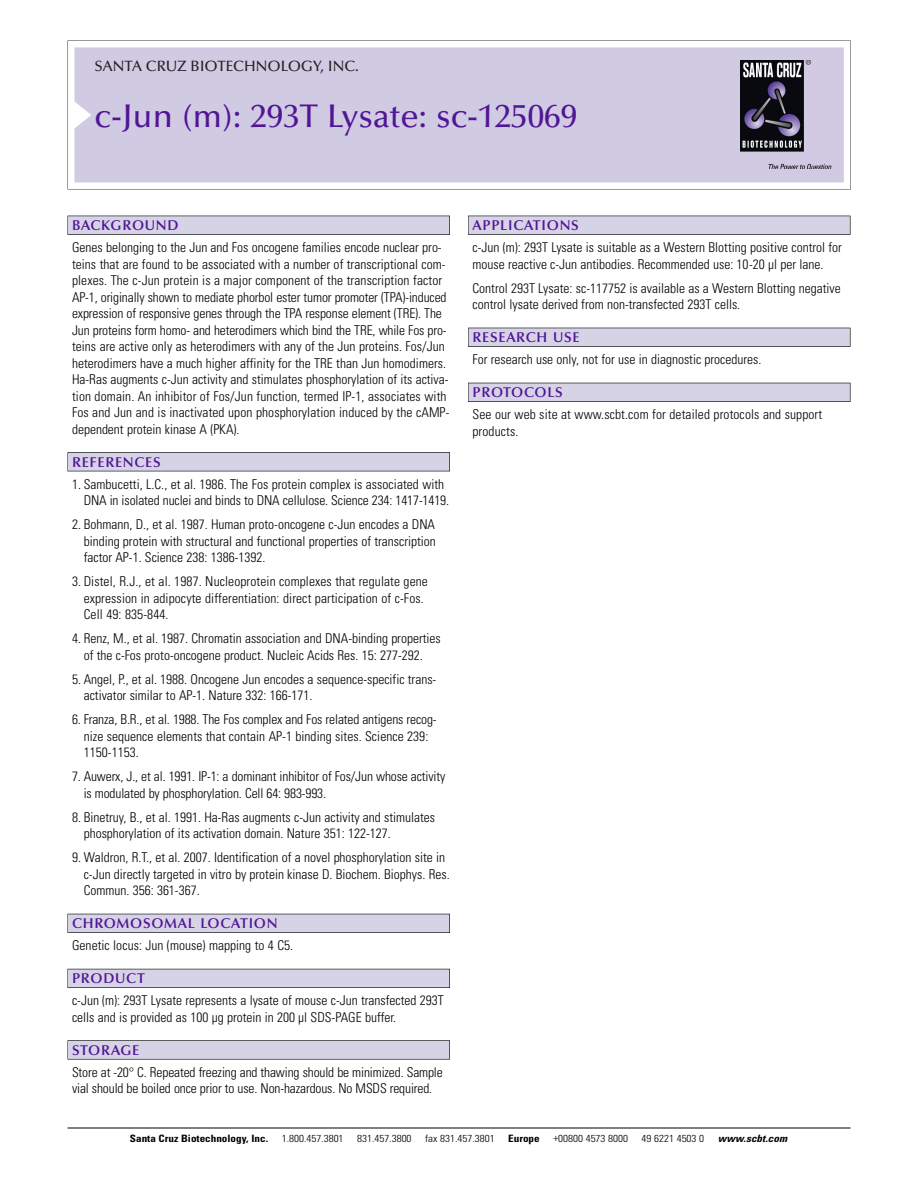
<style>
.page{position:relative;width:918px;height:1188px;background:#fff}
.page>*{position:absolute;margin:0;border:0;box-sizing:border-box;transform-origin:0 0}
.t1{font:500 33px "Optima";color:#511695}
.t2{font:500 15px "Optima";color:#231f20}
.t3{font:600 14.25px "Optima";letter-spacing:.05em;color:#511695}
.t4{font:300 condensed 13.5px/16.5px "Univers";color:#000}
.t5{font:300 condensed 10.2px "Univers";color:#000;scale:1.1 1}
.t6{font:700 condensed 10.2px "Univers";color:#000;scale:1.1 1}
.t7{font:italic 700 condensed 10.2px "Univers";letter-spacing:.005em;color:#000;scale:1.1 1}
</style>
<div class="page">
<svg style="left:68px;top:40px;width:783px;height:149px"></svg>
<div style="left:74px;top:47px;width:770px;height:135px;background:#d1cae3"></div>
<img style="left:741px;top:60px;width:90px;height:108px">
<div style="left:68px;top:216px;width:382px;height:19px;background:#525155"></div>
<div style="left:68px;top:216px;width:381px;height:18px;background:#d7d3e7"></div>
<div style="left:68px;top:452px;width:382px;height:19px;background:#525155"></div>
<div style="left:68px;top:453px;width:381px;height:18px;background:#d7d3e7"></div>
<div style="left:68px;top:914px;width:382px;height:19px;background:#525158"></div>
<div style="left:68px;top:914px;width:381px;height:18px;background:#d7d3e7"></div>
<div style="left:68px;top:969px;width:382px;height:19px;background:#54535a"></div>
<div style="left:68px;top:969px;width:381px;height:18px;background:#d7d3e7"></div>
<svg style="left:68px;top:1040px;width:382px;height:20px"></svg>
<div style="left:68px;top:1041px;width:381px;height:18px;background:#d7d3e7"></div>
<div style="left:468px;top:216px;width:382px;height:19px;background:#525155"></div>
<div style="left:468px;top:216px;width:382px;height:18px;background:#d7d3e7"></div>
<div style="left:468px;top:328px;width:382px;height:19px;background:#515055"></div>
<div style="left:468px;top:328px;width:382px;height:18px;background:#d7d3e7"></div>
<div style="left:468px;top:383px;width:382px;height:19px;background:#525158"></div>
<div style="left:468px;top:383px;width:382px;height:18px;background:#d7d3e7"></div>
<hr style="left:68px;top:1128px;width:782px;height:1px;background:#000">
<p class="t2" style="left:94px;top:61px;width:266px">SANTA CRUZ BIOTECHNOLOGY, INC.</p>
<h1 class="t1" style="left:94px;top:103px;width:484px">c-Jun (m): 293T Lysate: sc-125069</h1>
<p class="t3" style="left:72px;top:219px;width:108px">BACKGROUND</p>
<p class="t4" style="left:72px;top:240px;width:379px">Genes belonging to the Jun and Fos oncogene families encode nuclear pro&shy;teins that are found to be associated with a number of transcriptional com&shy;plexes. The c-Jun protein is a major component of the transcription factor AP-1, originally shown to mediate phorbol ester tumor promoter (TPA)-induced expression of responsive genes through the TPA response element (TRE). The Jun proteins form homo- and heterodimers which bind the TRE, while Fos pro&shy;teins are active only as heterodimers with any of the Jun proteins. Fos/Jun heterodimers have a much higher affinity for the TRE than Jun homodimers.<br>Ha-Ras augments c-Jun activity and stimulates phosphorylation of its activa&shy;tion domain. An inhibitor of Fos/Jun function, termed IP-1, associates with Fos and Jun and is inactivated upon phosphorylation induced by the cAMP&shy;dependent protein kinase A (PKA).</p>
<p class="t3" style="left:72px;top:456px;width:90px">REFERENCES</p>
<p class="t4" style="left:84px;top:477px;width:367px;text-indent:-12px">1. Sambucetti, L.C., et al. 1986. The Fos protein complex is associated with<br>DNA in isolated nuclei and binds to DNA cellulose. Science 234: 1417-1419.</p>
<p class="t4" style="left:84px;top:517px;width:354px;text-align:justify;text-indent:-12px">2. Bohmann, D., et al. 1987. Human proto-oncogene c-Jun encodes a DNA binding protein with structural and functional properties of transcription factor AP-1. Science 238: 1386-1392.</p>
<p class="t4" style="left:84px;top:574px;width:346px;text-indent:-12px">3. Distel, R.J., et al. 1987. Nucleoprotein complexes that regulate gene expression in adipocyte differentiation: direct participation of c-Fos.<br>Cell 49: 835-844.</p>
<p class="t4" style="left:72px;top:631px;width:370px;text-align:center">4. Renz, M., et al. 1987. Chromatin association and DNA-binding properties of the c-Fos proto-oncogene product. Nucleic Acids Res. 15: 277-292.</p>
<p class="t4" style="left:84px;top:672px;width:354px;text-indent:-12px">5. Angel, P., et al. 1988. Oncogene Jun encodes a sequence-specific trans&shy;activator similar to AP-1. Nature 332: 166-171.</p>
<p class="t4" style="left:84px;top:712px;width:355px;text-indent:-12px">6. Franza, B.R., et al. 1988. The Fos complex and Fos related antigens recog&shy;nize sequence elements that contain AP-1 binding sites. Science 239:<br>1150-1153.</p>
<p class="t4" style="left:84px;top:769px;width:363px;text-indent:-12px">7. Auwerx, J., et al. 1991. IP-1: a dominant inhibitor of Fos/Jun whose activity is modulated by phosphorylation. Cell 64: 983-993.</p>
<p class="t4" style="left:84px;top:810px;width:353px;text-indent:-12px">8. Binetruy, B., et al. 1991. Ha-Ras augments c-Jun activity and stimulates phosphorylation of its activation domain. Nature 351: 122-127.</p>
<p class="t4" style="left:84px;top:850px;width:367px;text-indent:-12px">9. Waldron, R.T., et al. 2007. Identification of a novel phosphorylation site in c-Jun directly targeted in vitro by protein kinase D. Biochem. Biophys. Res.<br>Commun. 356: 361-367.</p>
<p class="t3" style="left:72px;top:918px;width:207px">CHROMOSOMAL LOCATION</p>
<p class="t4" style="left:72px;top:938px;width:223px">Genetic locus: Jun (mouse) mapping to 4 C5.</p>
<p class="t3" style="left:72px;top:973px;width:74px">PRODUCT</p>
<p class="t4" style="left:72px;top:993px;width:373px">c-Jun (m): 293T Lysate represents a lysate of mouse c-Jun transfected 293T cells and is provided as 100 µg protein in 200 µl SDS-PAGE buffer.</p>
<p class="t3" style="left:72px;top:1044px;width:69px">STORAGE</p>
<p class="t4" style="left:72px;top:1065px;width:372px">Store at -20° C. Repeated freezing and thawing should be minimized. Sample vial should be boiled once prior to use. Non-hazardous. No MSDS required.</p>
<p class="t3" style="left:473px;top:219px;width:108px">APPLICATIONS</p>
<p class="t4" style="left:473px;top:240px;width:371px">c-Jun (m): 293T Lysate is suitable as a Western Blotting positive control for mouse reactive c-Jun antibodies. Recommended use: 10-20 µl per lane.</p>
<p class="t4" style="left:473px;top:281px;width:370px">Control 293T Lysate: sc-117752 is available as a Western Blotting negative control lysate derived from non-transfected 293T cells.</p>
<p class="t3" style="left:473px;top:332px;width:109px">RESEARCH USE</p>
<p class="t4" style="left:473px;top:352px;width:290px">For research use only, not for use in diagnostic procedures.</p>
<p class="t3" style="left:473px;top:387px;width:92px">PROTOCOLS</p>
<p class="t4" style="left:473px;top:407px;width:351px">See our web site at www.scbt.com for detailed protocols and support products.</p>
<p class="t6" style="left:130px;top:1135px;width:127px">Santa Cruz Biotechnology, Inc.</p>
<p class="t5" style="left:282px;top:1135px;width:58px">1.800.457.3801</p>
<p class="t5" style="left:357px;top:1135px;width:51px">831.457.3800</p>
<p class="t5" style="left:425px;top:1135px;width:65px">fax 831.457.3801</p>
<p class="t6" style="left:508px;top:1135px;width:30px">Europe</p>
<p class="t5" style="left:553px;top:1135px;width:69px">+00800 4573 8000</p>
<p class="t5" style="left:642px;top:1135px;width:58px">49 6221 4503 0</p>
<p class="t7" style="left:718px;top:1135px;width:64px">www.scbt.com</p>
</div>
